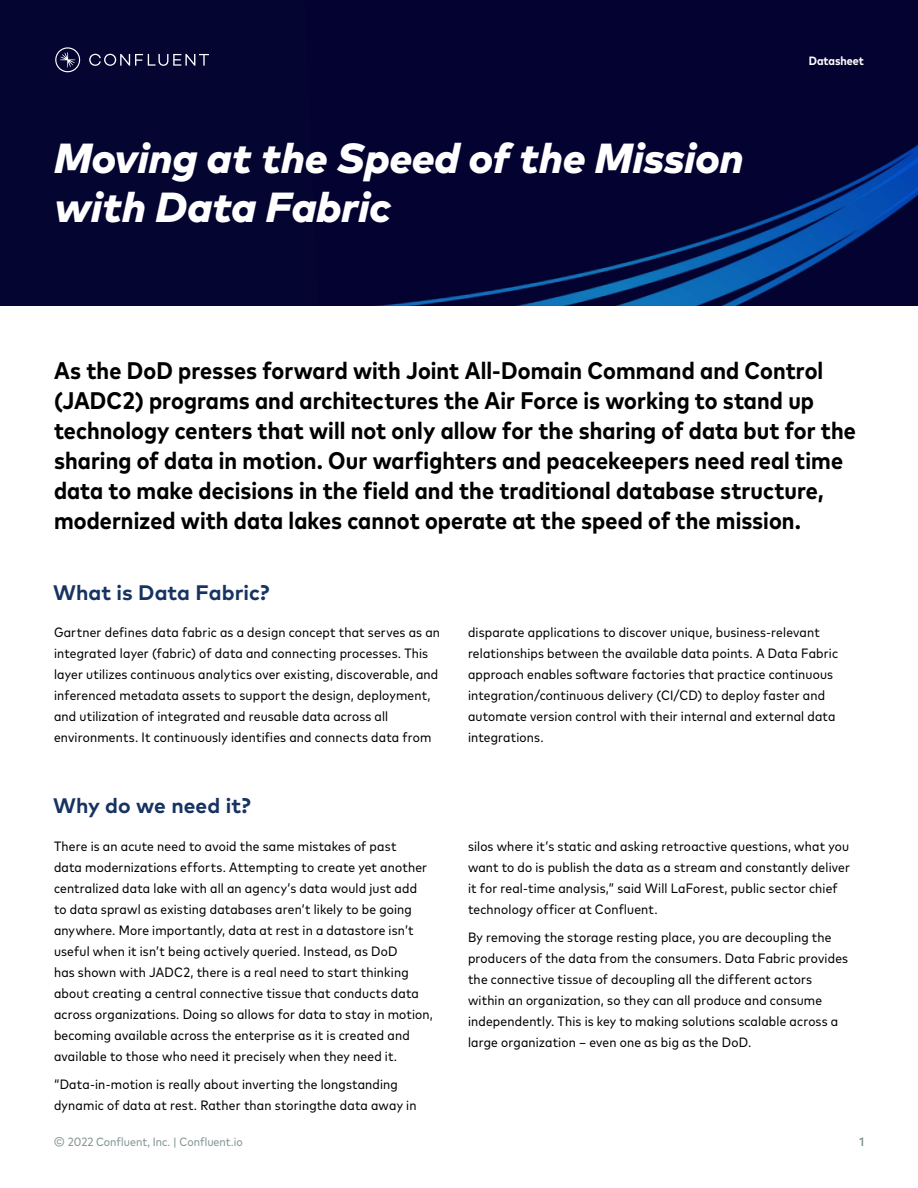
<style>
.page{position:relative;width:918px;height:1188px;background:#fff}
.page>*{position:absolute;margin:0;border:0;box-sizing:border-box;transform-origin:0 0}
.t1{font:italic 800 42px/49.5px "Mark Pro";color:#fff}
.t2{font:700 condensed 24px/30px "Mark Pro";letter-spacing:.005em;color:#000}
.t3{font:700 21px "Mark Pro";color:#173361}
.t4{font:condensed 13.5px/21px "Mark Pro";letter-spacing:.015em;color:#000}
.t5{font:condensed 12px "Mark Pro";color:#829494}
.t6{font:700 condensed 12px "Mark Pro";color:#fff}
</style>
<div class="page">
<div style="left:0;top:0;width:918px;height:306px;background:#040531"></div>
<img style="left:374px;top:144px;width:544px;height:162px">
<svg style="left:89px;top:54px;width:120px;height:12px"></svg>
<svg style="left:55px;top:47px;width:25px;height:25px"></svg>
<h1 class="t1" style="left:54px;top:130px;width:691px">Moving at the Speed of the Mission with Data Fabric</h1>
<p class="t6" style="left:809px;top:51px;width:57px">Datasheet</p>
<p class="t2" style="left:54px;top:353px;width:803px">As the DoD presses forward with Joint All-Domain Command and Control (JADC2) programs and architectures the Air Force is working to stand up technology centers that will not only allow for the sharing of data but for the sharing of data in motion. Our warfighters and peacekeepers need real time data to make decisions in the field and the traditional database structure, modernized with data lakes cannot operate at the speed of the mission.</p>
<h3 class="t3" style="left:53px;top:576px;width:218px">What is Data Fabric?</h3>
<p class="t4" style="left:54px;top:621px;width:388px">Gartner defines data fabric as a design concept that serves as an integrated layer (fabric) of data and connecting processes. This layer utilizes continuous analytics over existing, discoverable, and inferenced metadata assets to support the design, deployment, and utilization of integrated and reusable data across all environments. It continuously identifies and connects data from</p>
<p class="t4" style="left:468px;top:621px;width:372px">disparate applications to discover unique, business-relevant relationships between the available data points. A Data Fabric approach enables software factories that practice continuous integration/continuous delivery (CI/CD) to deploy faster and automate version control with their internal and external data integrations.</p>
<h3 class="t3" style="left:53px;top:790px;width:199px">Why do we need it?</h3>
<p class="t4" style="left:54px;top:834px;width:381px">There is an acute need to avoid the same mistakes of past<br>data modernizations efforts. Attempting to create yet another centralized data lake with all an agency’s data would just add to data sprawl as existing databases aren’t likely to be going anywhere. More importantly, data at rest in a datastore isn’t useful when it isn’t being actively queried. Instead, as DoD<br>has shown with JADC2, there is a real need to start thinking about creating a central connective tissue that conducts data across organizations. Doing so allows for data to stay in motion, becoming available across the enterprise as it is created and available to those who need it precisely when they need it.</p>
<p class="t4" style="left:54px;top:1072px;width:364px">“Data-in-motion is really about inverting the longstanding dynamic of data at rest. Rather than storingthe data away in</p>
<p class="t4" style="left:468px;top:835px;width:384px">silos where it’s static and asking retroactive questions, what you want to do is publish the data as a stream and constantly deliver it for real-time analysis,” said Will LaForest, public sector chief technology officer at Confluent.</p>
<p class="t4" style="left:468px;top:925px;width:382px">By removing the storage resting place, you are decoupling the producers of the data from the consumers. Data Fabric provides the connective tissue of decoupling all the different actors within an organization, so they can all produce and consume independently. This is key to making solutions scalable across a large organization – even one as big as the DoD.</p>
<p class="t5" style="left:54px;top:1133px;width:190px">© 2022 Confluent, Inc. | Confluent.io</p>
<p class="t5" style="left:859px;top:1133px;width:6px">1</p>
</div>
